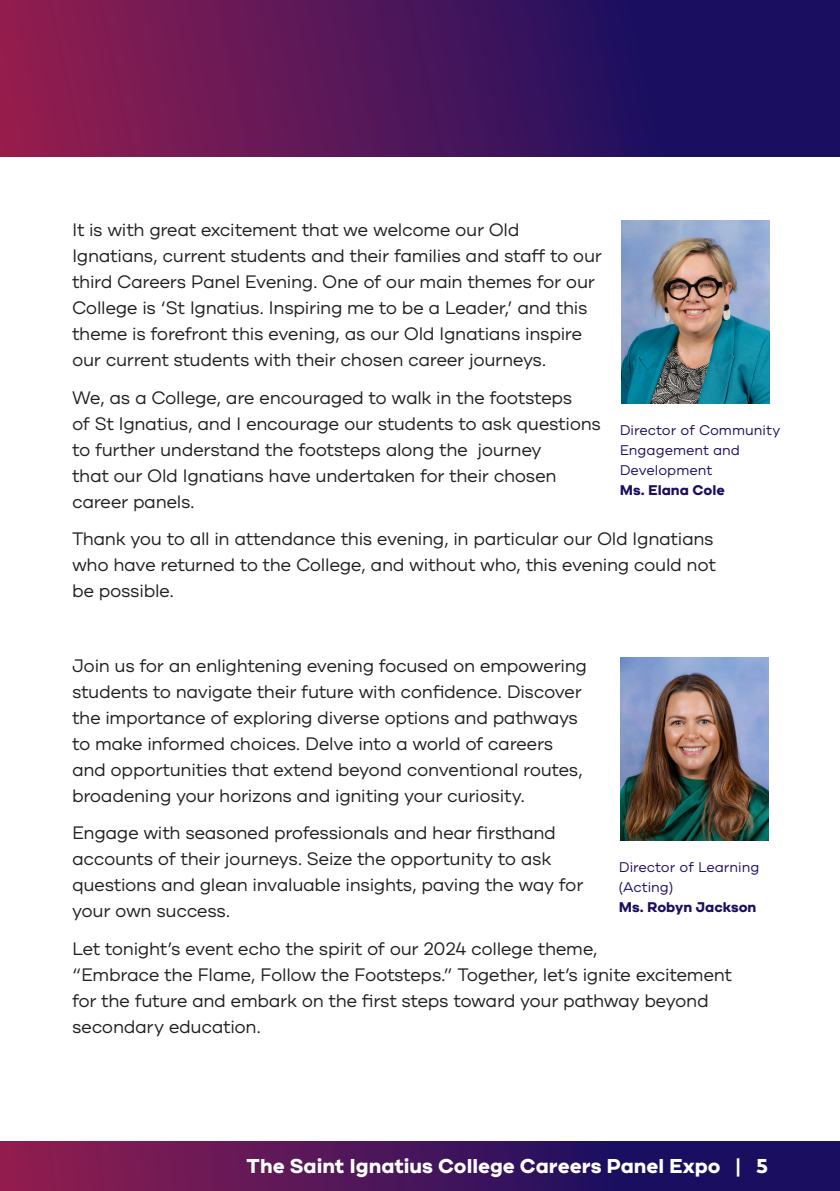
<style>
.page{position:relative;width:840px;height:1191px;background:#fff}
.page>*{position:absolute;margin:0;border:0;box-sizing:border-box;transform-origin:0 0}
.t1{font:700 20px "Cardium A";color:#fff}
.t2{font:18px/26px "Cardium A";letter-spacing:-.02em;color:#231f20}
.t3{font:14px/20px "Cardium A";color:#1a0e60}
.t4{font:700 14px "Cardium A";color:#1a0e60}
</style>
<div class="page">
<svg style="left:0;top:0;width:839px;height:156px;background:#4b1559"></svg>
<svg style="left:0;top:1141px;width:839px;height:50px;background:#48145a"></svg>
<img style="left:621px;top:221px;width:147px;height:183px">
<img style="left:620px;top:658px;width:147px;height:183px">
<p class="t2" style="left:72px;top:217px;width:531px">It is with great excitement that we welcome our Old Ignatians, current students and their families and staff to our third Careers Panel Evening. One of our main themes for our College is ‘St Ignatius. Inspiring me to be a Leader,’ and this theme is forefront this evening, as our Old Ignatians inspire our current students with their chosen career journeys.</p>
<p class="t2" style="left:72px;top:384px;width:530px">We, as a College, are encouraged to walk in the footsteps<br>of St Ignatius, and I encourage our students to ask questions to further understand the footsteps along the journey<br>that our Old Ignatians have undertaken for their chosen career panels.</p>
<p class="t2" style="left:72px;top:526px;width:645px;text-align:justify">Thank you to all in attendance this evening, in particular our Old Ignatians who have returned to the College, and without who, this evening could not be possible.</p>
<p class="t3" style="left:619px;top:420px;width:162px">Director of Community<br>Engagement and<br>Development</p>
<p class="t4" style="left:619px;top:481px;width:106px">Ms. Elana Cole</p>
<p class="t2" style="left:72px;top:652px;width:516px">Join us for an enlightening evening focused on empowering students to navigate their future with confidence. Discover the importance of exploring diverse options and pathways to make informed choices. Delve into a world of careers and opportunities that extend beyond conventional routes, broadening your horizons and igniting your curiosity.</p>
<p class="t2" style="left:72px;top:820px;width:512px">Engage with seasoned professionals and hear firsthand accounts of their journeys. Seize the opportunity to ask questions and glean invaluable insights, paving the way for your own success.</p>
<p class="t2" style="left:72px;top:935px;width:661px">Let tonight’s event echo the spirit of our 2024 college theme,<br>“Embrace the Flame, Follow the Footsteps.” Together, let’s ignite excitement for the future and embark on the first steps toward your pathway beyond secondary education.</p>
<p class="t3" style="left:618px;top:857px;width:142px">Director of Learning (Acting)</p>
<p class="t4" style="left:618px;top:898px;width:139px">Ms. Robyn Jackson</p>
<p class="t1" style="left:246px;top:1153px;width:522px">The Saint Ignatius College Careers Panel Expo | 5</p>
</div>
